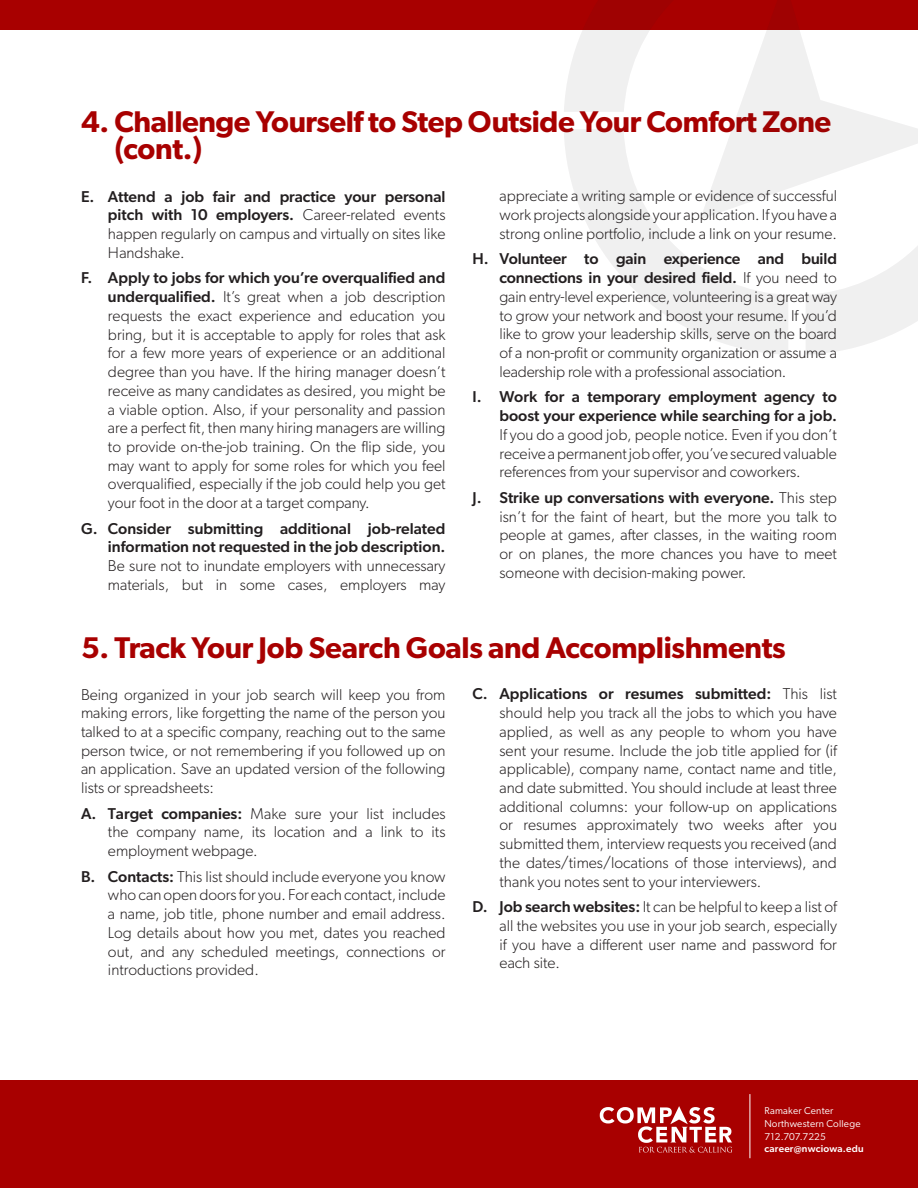
<style>
.page{position:relative;width:918px;height:1188px;background:#fff}
.page>*{position:absolute;margin:0;border:0;box-sizing:border-box;transform-origin:0 0}
.t1{font:600 30px/27px "Gibson";letter-spacing:-.015em;color:#a80000}
.t2{font:300 15.75px/18.8px "Gibson";color:#231f20;text-align:justify}
.t3{font:500 15.75px/18.8px "Gibson";color:#231f20;text-align:right}
.t4{font:10.05px/12.9px "Gibson";letter-spacing:.02em;color:#fff}
.t5{font:500 10.05px "Gibson";letter-spacing:.02em;color:#fff}
.s1{font-weight:500}
</style>
<div class="page">
<div style="left:0;top:0;width:918px;height:29px;background:#a80000"></div>
<div style="left:0;top:1080px;width:918px;height:108px;background:#a80000"></div>
<svg style="left:564px;top:29px;width:136px;height:83px"></svg>
<svg style="left:806px;top:246px;width:112px;height:109px"></svg>
<svg style="left:564px;top:129px;width:224px;height:226px"></svg>
<svg style="left:700px;top:29px;width:218px;height:191px"></svg>
<svg style="left:600px;top:1106px;width:132px;height:47px"></svg>
<hr style="left:750px;top:1094px;width:1px;height:64px;background:#fff">
<h1 class="t1" style="left:115px;top:107px;width:718px;text-indent:-34px">4. Challenge Yourself to Step Outside Your Comfort Zone (cont.)</h1>
<p class="t2" style="left:108px;top:187px;width:339px;text-indent:-27px"><span class="s1">E. Attend a job fair and practice your personal pitch with 10 employers.</span> Career-related events happen regularly on campus and virtually on sites like Handshake.</p>
<p class="t2" style="left:108px;top:268px;width:339px;text-indent:-27px"><span class="s1">F. Apply to jobs for which you’re overqualified and underqualified.</span> It’s great when a job description requests the exact experience and education you bring, but it is acceptable to apply for roles that ask for a few more years of experience or an additional degree than you have. If the hiring manager doesn’t receive as many candidates as desired, you might be a viable option. Also, if your personality and passion are a perfect fit, then many hiring managers are willing to provide on-the-job training. On the flip side, you may want to apply for some roles for which you feel overqualified, especially if the job could help you get your foot in the door at a target company.</p>
<p class="t3" style="left:81px;top:519px;width:366px">G. Consider submitting additional job-related information not requested in the job description.</p>
<p class="t2" style="left:108px;top:556px;width:339px">Be sure not to inundate employers with unnecessary materials, but in some cases, employers may</p>
<p class="t2" style="left:499px;top:186px;width:339px">appreciate a writing sample or evidence of successful work projects alongside your application. If you have a strong online portfolio, include a link on your resume.</p>
<p class="t2" style="left:499px;top:249px;width:339px;text-indent:-27px"><span class="s1">H. Volunteer to gain experience and build connections in your desired field.</span> If you need to gain entry-level experience, volunteering is a great way to grow your network and boost your resume. If you’d like to grow your leadership skills, serve on the board of a non-profit or community organization or assume a leadership role with a professional association.</p>
<p class="t3" style="left:472px;top:387px;width:366px">I. Work for a temporary employment agency to boost your experience while searching for a job.</p>
<p class="t2" style="left:499px;top:425px;width:339px">If you do a good job, people notice. Even if you don’t receive a permanent job offer, you’ve secured valuable references from your supervisor and coworkers.</p>
<p class="t2" style="left:499px;top:488px;width:339px;text-indent:-27px"><span class="s1">J. Strike up conversations with everyone.</span> This step isn’t for the faint of heart, but the more you talk to people at games, after classes, in the waiting room or on planes, the more chances you have to meet someone with decision-making power.</p>
<h1 class="t1" style="left:81px;top:633px;width:706px">5. Track Your Job Search Goals and Accomplishments</h1>
<p class="t2" style="left:81px;top:685px;width:366px">Being organized in your job search will keep you from making errors, like forgetting the name of the person you talked to at a specific company, reaching out to the same person twice, or not remembering if you followed up on an application. Save an updated version of the following lists or spreadsheets:</p>
<p class="t2" style="left:108px;top:804px;width:339px;text-indent:-27px"><span class="s1">A. Target companies:</span> Make sure your list includes the company name, its location and a link to its employment webpage.</p>
<p class="t2" style="left:108px;top:867px;width:339px;text-indent:-27px"><span class="s1">B. Contacts:</span> This list should include everyone you know who can open doors for you. For each contact, include a name, job title, phone number and email address.<br>Log details about how you met, dates you reached out, and any scheduled meetings, connections or introductions provided.</p>
<p class="t2" style="left:499px;top:684px;width:339px;text-indent:-27px"><span class="s1">C. Applications or resumes submitted:</span> This list should help you track all the jobs to which you have applied, as well as any people to whom you have sent your resume. Include the job title applied for (if applicable), company name, contact name and title, and date submitted. You should include at least three additional columns: your follow-up on applications or resumes approximately two weeks after you submitted them, interview requests you received (and the dates/times/locations of those interviews), and thank you notes sent to your interviewers.</p>
<p class="t2" style="left:499px;top:897px;width:339px;text-indent:-27px"><span class="s1">D. Job search websites:</span> It can be helpful to keep a list of all the websites you use in your job search, especially if you have a different user name and password for each site.</p>
<p class="t4" style="left:764px;top:1104px;width:98px">Ramaker Center<br>Northwestern College<br>712.707.7225</p>
<p class="t5" style="left:764px;top:1143px;width:101px">career@nwciowa.edu</p>
</div>
